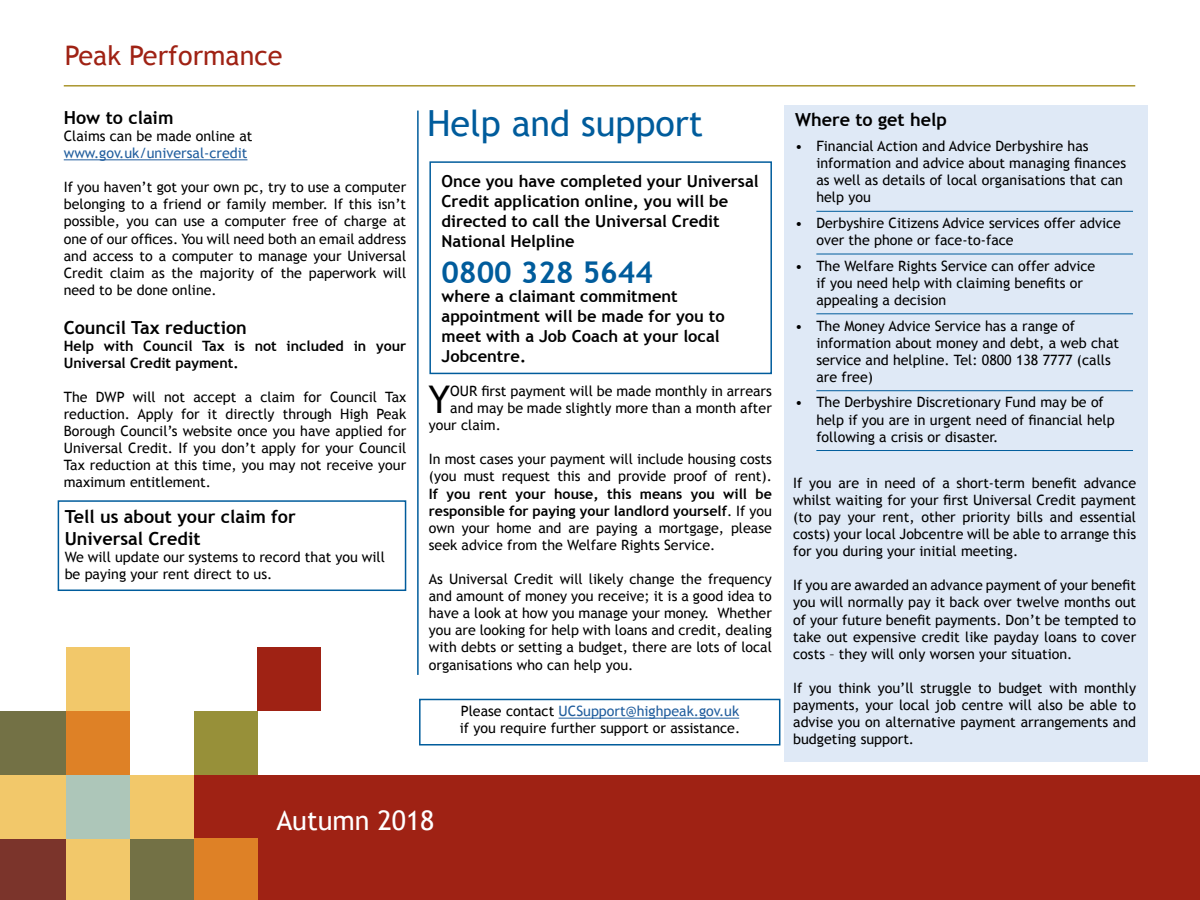
<style>
.page{position:relative;width:1200px;height:900px;background:#fff}
.page>*{position:absolute;margin:0;border:0;box-sizing:border-box;transform-origin:0 0}
.t1{font:38.1px "Trebuchet MS";color:#000}
.t2{font:36px "Trebuchet MS";color:#005c9c}
.t3{font:700 30px "Trebuchet MS";color:#005c9c}
.t4{font:27px "Trebuchet MS";color:#9f2214}
.t5{font:27px "Trebuchet MS";color:#fff}
.t6{font:700 18px/21.6px "Trebuchet MS";color:#000}
.t7{font:700 16.5px/19.8px "Trebuchet MS";color:#000}
.t8{font:14.25px/17.1px "Trebuchet MS";color:#000}
.t9{font:700 14.25px/17.1px "Trebuchet MS";color:#000}
.t10{font:14.25px "Trebuchet MS";color:#215e9e}
.s1{font-weight:700}
.s2{color:#215e9e}
</style>
<div class="page">
<div style="left:64px;top:775px;width:1136px;height:125px;background:#9f2214"></div>
<hr style="left:64px;top:85px;width:1071px;height:2px;background:#aa962e">
<div style="left:0;top:839px;width:66px;height:61px;background:#7b342b"></div>
<div style="left:130px;top:839px;width:64px;height:61px;background:#737145"></div>
<div style="left:66px;top:839px;width:64px;height:61px;background:#f2c86a"></div>
<div style="left:194px;top:839px;width:64px;height:61px;background:#de8126"></div>
<div style="left:0;top:775px;width:66px;height:64px;background:#f2c86a"></div>
<div style="left:130px;top:775px;width:64px;height:64px;background:#f2c86a"></div>
<div style="left:66px;top:775px;width:64px;height:64px;background:#adc6b9"></div>
<div style="left:0;top:711px;width:66px;height:64px;background:#737145"></div>
<div style="left:785px;top:105px;width:363px;height:656px;background:#dfe9f6"></div>
<div style="left:258px;top:647px;width:63px;height:64px;background:#9f2214"></div>
<div style="left:66px;top:647px;width:64px;height:64px;background:#f2c86a"></div>
<div style="left:194px;top:711px;width:64px;height:64px;background:#979039"></div>
<div style="left:66px;top:711px;width:64px;height:64px;background:#de8126"></div>
<hr style="left:559px;top:718px;width:180px;height:1px;background:#215e9e">
<hr style="left:64px;top:159px;width:183px;height:1px;background:#215e9e">
<div style="left:429px;top:161px;width:343px;height:213px;border:2px solid #005c9c"></div>
<div style="left:58px;top:500px;width:348px;height:91px;border:2px solid #005c9c"></div>
<hr style="left:816px;top:211px;width:317px;height:1px;background:#005c9c">
<hr style="left:816px;top:254px;width:317px;height:1px;background:#005c9c">
<hr style="left:816px;top:313px;width:317px;height:1px;background:#005c9c">
<hr style="left:816px;top:390px;width:317px;height:1px;background:#005c9c">
<hr style="left:816px;top:450px;width:317px;height:1px;background:#005c9c">
<hr style="left:417px;top:111px;width:2px;height:564px;background:#005c9c">
<div style="left:419px;top:699px;width:361px;height:47px;border:2px solid #005c9c"></div>
<h3 class="t4" style="left:65px;top:39px;width:219px">Peak Performance</h3>
<p class="t6" style="left:64px;top:107px;width:111px">How to claim</p>
<p class="t8" style="left:64px;top:128px;width:190px">Claims can be made online at</p>
<p class="t10" style="left:64px;top:145px;width:185px">www.gov.uk/universal-credit</p>
<p class="t8" style="left:64px;top:179px;width:344px;text-align:justify">If you haven’t got your own pc, try to use a computer belonging to a friend or family member. If this isn’t possible, you can use a computer free of charge at one of our offices. You will need both an email address and access to a computer to manage your Universal Credit claim as the majority of the paperwork will need to be done online.</p>
<p class="t6" style="left:64px;top:316px;width:185px">Council Tax reduction</p>
<p class="t9" style="left:64px;top:337px;width:344px">Help with Council Tax is not included in your<br>Universal Credit payment.</p>
<p class="t8" style="left:64px;top:389px;width:344px;text-align:justify">The DWP will not accept a claim for Council Tax reduction. Apply for it directly through High Peak Borough Council’s website once you have applied for Universal Credit. If you don’t apply for your Council Tax reduction at this time, you may not receive your maximum entitlement.</p>
<p class="t6" style="left:65px;top:506px;width:233px">Tell us about your claim for<br>Universal Credit</p>
<p class="t8" style="left:65px;top:549px;width:322px">We will update our systems to record that you will be paying your rent direct to us.</p>
<h2 class="t2" style="left:427px;top:102px;width:278px">Help and support</h2>
<p class="t7" style="left:442px;top:171px;width:319px">Once you have completed your Universal Credit application online, you will be directed to call the Universal Credit National Helpline</p>
<h3 class="t3" style="left:442px;top:253px;width:213px">0800 328 5644</h3>
<p class="t7" style="left:442px;top:287px;width:285px">where a claimant commitment appointment will be made for you to meet with a Job Coach at your local<br>Jobcentre.</p>
<h1 class="t1" style="left:429px;top:377px;width:23px">Y</h1>
<p class="t8" style="left:450px;top:383px;width:323px">OUR first payment will be made monthly in arrears</p>
<p class="t8" style="left:450px;top:400px;width:323px">and may be made slightly more than a month after</p>
<p class="t8" style="left:429px;top:417px;width:74px">your claim.</p>
<p class="t8" style="left:429px;top:451px;width:345px">In most cases your payment will include housing costs (you must request this and provide proof of rent).</p>
<p class="t8" style="left:429px;top:485px;width:345px;text-align:justify"><span class="s1">If you rent your house, this means you will be responsible for paying your landlord yourself</span>. If you own your home and are paying a mortgage, please seek advice from the Welfare Rights Service.</p>
<p class="t8" style="left:429px;top:571px;width:345px;text-align:justify">As Universal Credit will likely change the frequency and amount of money you receive; it is a good idea to have a look at how you manage your money. Whether you are looking for help with loans and credit, dealing with debts or setting a budget, there are lots of local organisations who can help you.</p>
<p class="t8" style="left:460px;top:703px;width:282px">Please contact <span class="s2">UCSupport@highpeak.gov.uk </span>if you require further support or assistance.</p>
<p class="t6" style="left:795px;top:108px;width:153px">Where to get help</p>
<p class="t8" style="left:816px;top:138px;width:311px;text-indent:-21px">• Financial Action and Advice Derbyshire has information and advice about managing finances as well as details of local organisations that can help you</p>
<p class="t8" style="left:816px;top:215px;width:306px;text-indent:-21px">• Derbyshire Citizens Advice services offer advice over the phone or face-to-face</p>
<p class="t8" style="left:816px;top:257px;width:280px;text-indent:-21px">• The Welfare Rights Service can offer advice if you need help with claiming benefits or appealing a decision</p>
<p class="t8" style="left:816px;top:317px;width:304px;text-indent:-21px">• The Money Advice Service has a range of information about money and debt, a web chat service and helpline. Tel: 0800 138 7777 (calls are free)</p>
<p class="t8" style="left:816px;top:394px;width:300px;text-indent:-21px">• The Derbyshire Discretionary Fund may be of help if you are in urgent need of financial help following a crisis or disaster.</p>
<p class="t8" style="left:793px;top:474px;width:344px;text-align:justify">If you are in need of a short-term benefit advance whilst waiting for your first Universal Credit payment (to pay your rent, other priority bills and essential costs) your local Jobcentre will be able to arrange this for you during your initial meeting.</p>
<p class="t8" style="left:793px;top:577px;width:344px;text-align:justify">If you are awarded an advance payment of your benefit you will normally pay it back over twelve months out of your future benefit payments. Don’t be tempted to take out expensive credit like payday loans to cover costs – they will only worsen your situation.</p>
<p class="t8" style="left:793px;top:680px;width:344px;text-align:justify">If you think you’ll struggle to budget with monthly payments, your local job centre will also be able to advise you on alternative payment arrangements and budgeting support.</p>
<h3 class="t5" style="left:276px;top:805px;width:159px">Autumn 2018</h3>
</div>
